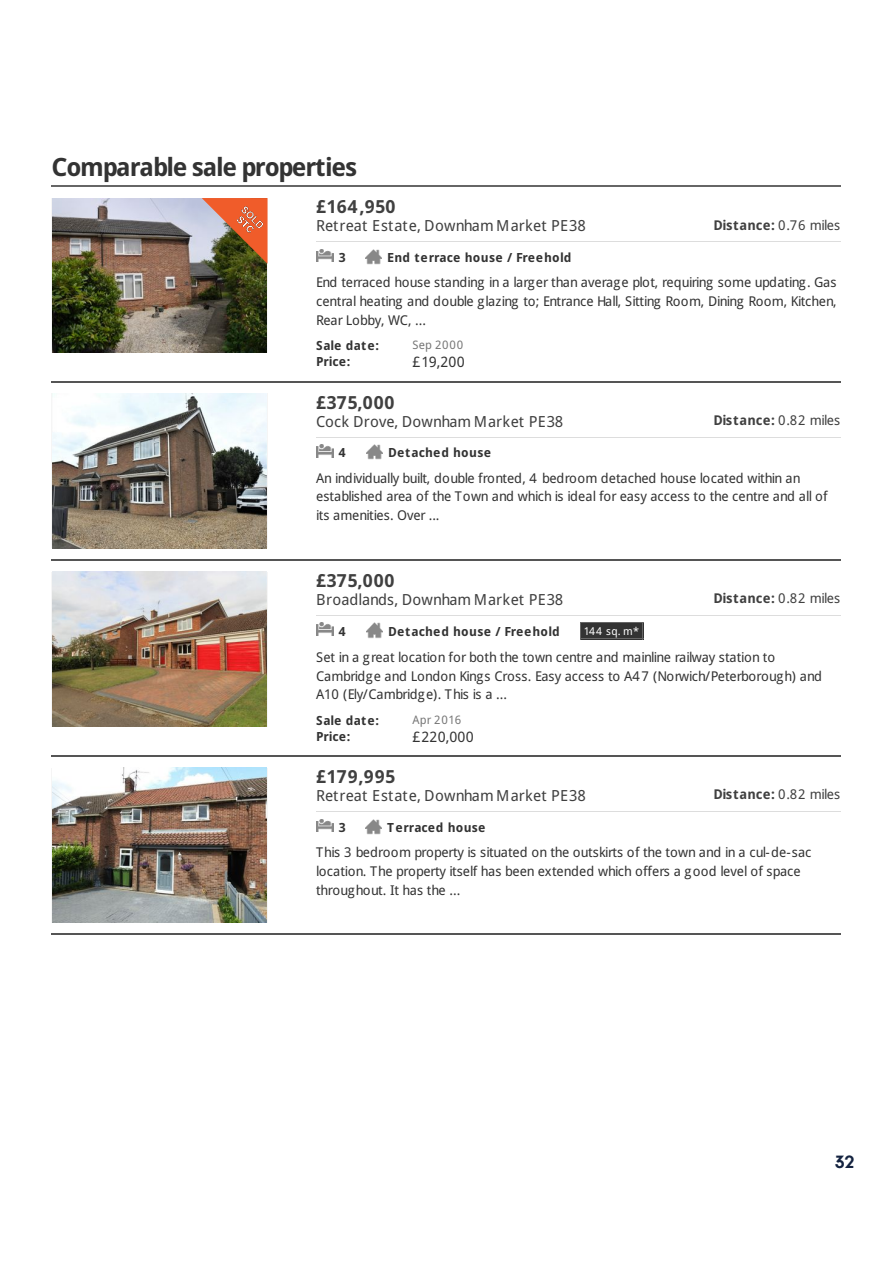
<style>
.page{position:relative;width:893px;height:1263px;background:#fff}
.page>*{position:absolute;margin:0;border:0;box-sizing:border-box;transform-origin:0 0}
.t1{font:700 25.2px "Droid Sans";letter-spacing:-.04em;color:#333}
.t2{font:700 18px "Droid Sans";letter-spacing:.055em;color:#404040}
.t3{font:700 16.5px "Kessel 105";color:#142340}
.t4{font:15.3px "Droid Sans";letter-spacing:.015em;color:#404040}
.t5{font:14.4px "Droid Sans";letter-spacing:.015em;color:#333}
.t6{font:13.5px/18.9px "Droid Sans";letter-spacing:-.005em;color:#333}
.t7{font:700 13.5px "Droid Sans";letter-spacing:.03em;color:#404040}
.t8{font:700 12.6px "Droid Sans";letter-spacing:.02em;color:#333}
.t9{font:700 12.6px/16.2px "Droid Sans";color:#333}
.t10{font:11.7px "Droid Sans";letter-spacing:.05em;color:#777}
.t11{font:10.8px "Droid Sans";color:#fff}
.s1{font-weight:400}
</style>
<div class="page">
<hr style="left:51px;top:185px;width:789px;height:2px;background:#666">
<hr style="left:51px;top:381px;width:789px;height:2px;background:#555">
<hr style="left:316px;top:241px;width:524px;height:1px;background:#ddd">
<hr style="left:51px;top:559px;width:789px;height:2px;background:#555">
<hr style="left:316px;top:437px;width:524px;height:1px;background:#ddd">
<hr style="left:51px;top:755px;width:789px;height:2px;background:#555">
<hr style="left:316px;top:615px;width:524px;height:1px;background:#ddd">
<hr style="left:51px;top:934px;width:789px;height:1px;background:#555">
<hr style="left:316px;top:811px;width:524px;height:1px;background:#ddd">
<img style="left:316px;top:249px;width:17px;height:13px">
<img style="left:365px;top:249px;width:17px;height:16px">
<img style="left:316px;top:445px;width:17px;height:12px">
<img style="left:366px;top:445px;width:17px;height:15px">
<img style="left:316px;top:623px;width:17px;height:13px">
<img style="left:366px;top:623px;width:17px;height:16px">
<img style="left:316px;top:819px;width:17px;height:13px">
<img style="left:365px;top:819px;width:17px;height:16px">
<img style="left:52px;top:198px;width:214px;height:155px">
<svg style="left:202px;top:198px;width:65px;height:66px"></svg>
<img style="left:207px;top:198px;width:59px;height:59px">
<img style="left:52px;top:393px;width:214px;height:155px">
<img style="left:52px;top:572px;width:214px;height:154px">
<div style="left:580px;top:622px;width:63px;height:17px;background:#333"></div>
<hr style="left:580px;top:622px;width:63px;height:1px;background:#666">
<hr style="left:580px;top:638px;width:63px;height:1px;background:#666">
<svg style="left:580px;top:623px;width:1px;height:15px"></svg>
<svg style="left:642px;top:623px;width:1px;height:15px"></svg>
<img style="left:52px;top:768px;width:214px;height:155px">
<h1 class="t1" style="left:51px;top:152px;width:307px">Comparable sale properties</h1>
<h2 class="t2" style="left:316px;top:197px;width:81px">£164,950</h2>
<p class="t4" style="left:316px;top:217px;width:271px">Retreat Estate, Downham Market PE38</p>
<p class="t8" style="left:338px;top:250px;width:8px">3</p>
<p class="t8" style="left:387px;top:250px;width:186px">End terrace house / Freehold</p>
<p class="t6" style="left:316px;top:273px;width:522px;text-align:justify">End terraced house standing in a larger than average plot, requiring some updating. Gas central heating and double glazing to; Entrance Hall, Sitting Room, Dining Room, Kitchen, Rear Lobby, WC, ...</p>
<p class="t7" style="left:713px;top:217px;width:128px">Distance: <span class="s1">0.76 miles</span></p>
<p class="t9" style="left:316px;top:338px;width:64px">Sale date:<br>Price:</p>
<p class="t10" style="left:412px;top:338px;width:52px">Sep 2000</p>
<p class="t5" style="left:412px;top:354px;width:53px">£19,200</p>
<h2 class="t2" style="left:316px;top:392px;width:80px">£375,000</h2>
<p class="t4" style="left:316px;top:412px;width:248px">Cock Drove, Downham Market PE38</p>
<p class="t8" style="left:338px;top:446px;width:8px">4</p>
<p class="t8" style="left:388px;top:446px;width:104px">Detached house</p>
<p class="t6" style="left:316px;top:468px;width:513px">An individually built, double fronted, 4 bedroom detached house located within an established area of the Town and which is ideal for easy access to the centre and all of its amenities. Over ...</p>
<p class="t7" style="left:713px;top:412px;width:128px">Distance: <span class="s1">0.82 miles</span></p>
<h2 class="t2" style="left:316px;top:570px;width:80px">£375,000</h2>
<p class="t4" style="left:316px;top:591px;width:248px">Broadlands, Downham Market PE38</p>
<p class="t8" style="left:338px;top:624px;width:8px">4</p>
<p class="t8" style="left:388px;top:624px;width:173px">Detached house / Freehold</p>
<p class="t6" style="left:316px;top:648px;width:507px">Set in a great location for both the town centre and mainline railway station to<br>Cambridge and London Kings Cross. Easy access to A47 (Norwich/Peterborough) and<br>A10 (Ely/Cambridge). This is a ...</p>
<p class="t7" style="left:713px;top:591px;width:128px">Distance: <span class="s1">0.82 miles</span></p>
<p class="t11" style="left:583px;top:625px;width:57px">144 sq. m*</p>
<p class="t9" style="left:316px;top:712px;width:64px">Sale date:<br>Price:</p>
<p class="t10" style="left:412px;top:713px;width:50px">Apr 2016</p>
<p class="t5" style="left:412px;top:728px;width:62px">£220,000</p>
<h2 class="t2" style="left:316px;top:766px;width:81px">£179,995</h2>
<p class="t4" style="left:316px;top:787px;width:271px">Retreat Estate, Downham Market PE38</p>
<p class="t8" style="left:338px;top:820px;width:8px">3</p>
<p class="t8" style="left:387px;top:820px;width:100px">Terraced house</p>
<p class="t6" style="left:316px;top:843px;width:497px">This 3 bedroom property is situated on the outskirts of the town and in a cul-de-sac location. The property itself has been extended which offers a good level of space throughout. It has the ...</p>
<p class="t7" style="left:713px;top:787px;width:128px">Distance: <span class="s1">0.82 miles</span></p>
<p class="t3" style="left:834px;top:1152px;width:21px">32</p>
</div>
